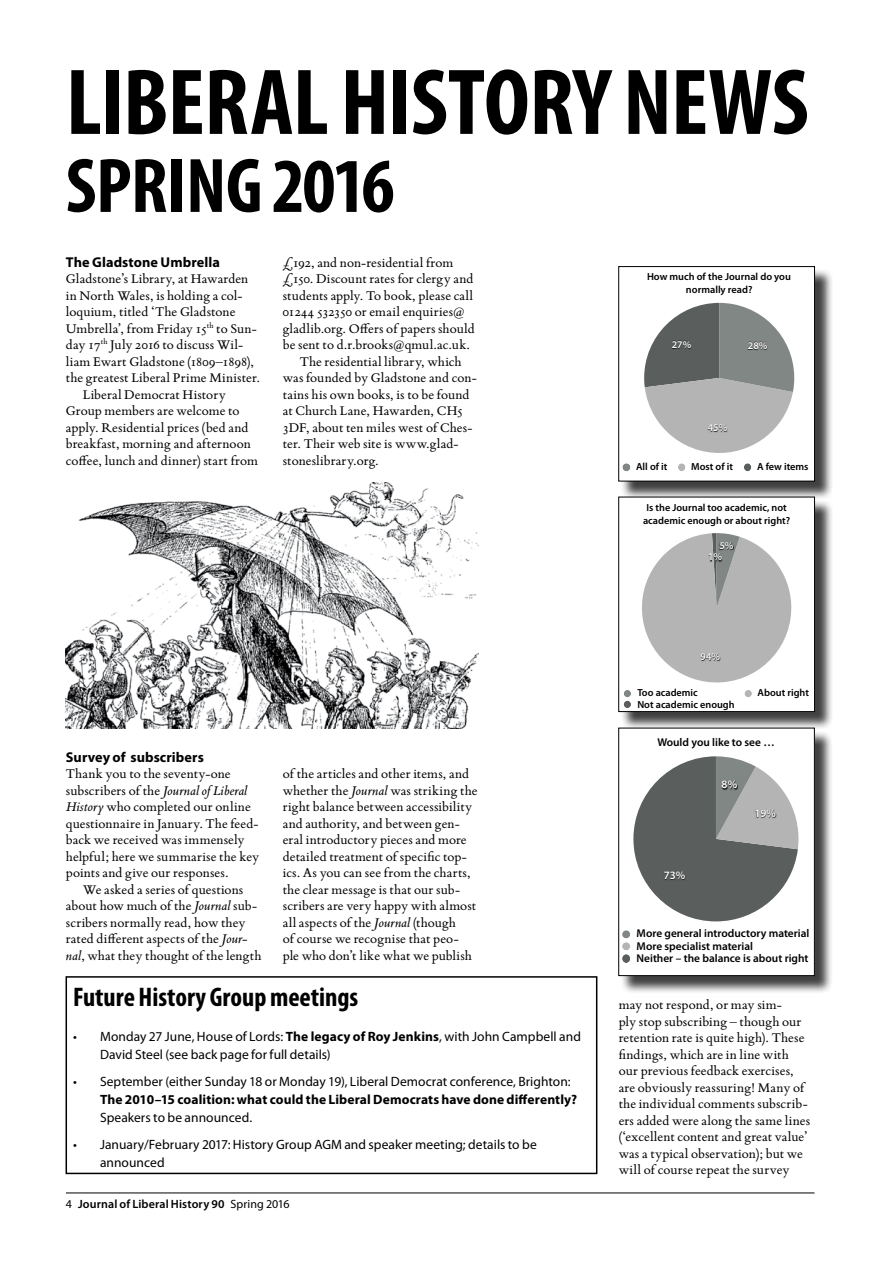
<style>
.page{position:relative;width:893px;height:1263px;background:#fff}
.page>*{position:absolute;margin:0;border:0;box-sizing:border-box;transform-origin:0 0}
.t1{font:700 condensed 94.5px "Myriad Pro";letter-spacing:-.01em;color:#000}
.t2{font:700 condensed 78px "Myriad Pro";letter-spacing:-.01em;color:#000}
.t3{font:700 condensed 27px "Myriad Pro";color:#000}
.t4{font:14.25px/16.5px "Bembo Book MT Std";letter-spacing:.005em;color:#000}
.t5{font:700 14.25px "Myriad Pro";letter-spacing:.005em;color:#000}
.t6{font:14.25px "Bembo Book MT Std";letter-spacing:.07em;color:#000}
.t7{font:13.5px/18px "Myriad Pro";letter-spacing:.005em;color:#000}
.t8{font:700 13.5px "Myriad Pro";letter-spacing:.01em;color:#000}
.t9{font:600 12px "Myriad Pro";letter-spacing:.01em;color:#000}
.t10{font:600 11.4px/12.3px "Myriad Pro";color:#000}
.t11{font:600 11.4px "Myriad Pro";color:#fff}
.t12{font:600 10.35px/13.2px "Myriad Pro";color:#000;text-align:center}
.t13{font:600 10.35px "Myriad Pro";color:#fff}
.t14{font:600 10.2px/13px "Myriad Pro";color:#000;text-align:center}
.t15{font:600 10.2px "Myriad Pro";color:#fff}
.s1{font-style:italic}
.s2{font-weight:700}
.s3{font-weight:400}
</style>
<div class="page">
<hr style="left:66px;top:1192px;width:748px;height:1px;background:#000">
<div style="left:621px;top:268px;width:212px;height:232px;background:#000;opacity:.75"></div>
<div style="left:619px;top:267px;width:195px;height:214px;background:#fff"></div>
<svg style="left:644px;top:303px;width:151px;height:150px"></svg>
<img style="left:671px;top:341px;width:21px;height:8px">
<img style="left:707px;top:424px;width:21px;height:9px">
<img style="left:747px;top:342px;width:21px;height:8px">
<div style="left:622px;top:463px;width:8px;height:8px;background:#808785;border-radius:50%"></div>
<div style="left:678px;top:463px;width:7px;height:8px;background:#b4b4b4;border-radius:50%"></div>
<div style="left:744px;top:463px;width:7px;height:8px;background:#5a5f5e;border-radius:50%"></div>
<div style="left:618px;top:266px;width:197px;height:215px;border:1px solid #000"></div>
<div style="left:621px;top:499px;width:212px;height:232px;background:#000;opacity:.75"></div>
<div style="left:619px;top:497px;width:195px;height:214px;background:#fff"></div>
<svg style="left:642px;top:533px;width:150px;height:150px"></svg>
<img style="left:708px;top:554px;width:15px;height:8px">
<img style="left:700px;top:653px;width:21px;height:9px">
<img style="left:719px;top:542px;width:15px;height:9px">
<div style="left:624px;top:690px;width:7px;height:7px;background:#808785;border-radius:50%"></div>
<div style="left:744px;top:690px;width:8px;height:7px;background:#b4b4b4;border-radius:50%"></div>
<div style="left:624px;top:701px;width:7px;height:7px;background:#5a5f5e;border-radius:50%"></div>
<div style="left:618px;top:497px;width:197px;height:215px;border:1px solid #000"></div>
<div style="left:621px;top:730px;width:212px;height:264px;background:#000;opacity:.75"></div>
<div style="left:619px;top:728px;width:195px;height:247px;background:#fff"></div>
<svg style="left:633px;top:756px;width:166px;height:165px"></svg>
<img style="left:663px;top:871px;width:23px;height:9px">
<img style="left:754px;top:809px;width:22px;height:10px">
<img style="left:721px;top:781px;width:17px;height:9px">
<div style="left:622px;top:930px;width:8px;height:8px;background:#808785;border-radius:50%"></div>
<div style="left:622px;top:942px;width:8px;height:8px;background:#b4b4b4;border-radius:50%"></div>
<div style="left:622px;top:954px;width:8px;height:9px;background:#5a5f5e;border-radius:50%"></div>
<div style="left:618px;top:728px;width:197px;height:248px;border:1px solid #000"></div>
<div style="left:66px;top:976px;width:531px;height:198px;border:2px solid #000"></div>
<img style="left:66px;top:482px;width:412px;height:247px">
<h1 class="t1" style="left:66px;top:43px;width:738px">Liberal History News</h1>
<h2 class="t2" style="left:66px;top:137px;width:330px">Spring 2016</h2>
<p class="t5" style="left:66px;top:252px;width:156px">The Gladstone Umbrella</p>
<p class="t4" style="left:66px;top:270px;width:184px">Gladstone’s Library, at Hawarden</p>
<p class="t4" style="left:66px;top:286px;width:178px">in North Wales, is holding a col-</p>
<p class="t4" style="left:66px;top:303px;width:171px">loquium, titled ‘The Gladstone</p>
<p class="t4" style="left:66px;top:319px;width:192px">Umbrella’, from Friday 15<sup>th</sup> to Sun-</p>
<p class="t4" style="left:66px;top:336px;width:179px">day 17<sup>th</sup> July 2016 to discuss Wil-</p>
<p class="t4" style="left:66px;top:352px;width:190px">liam Ewart Gladstone (1809–1898),</p>
<p class="t4" style="left:66px;top:369px;width:196px">the greatest Liberal Prime Minister.</p>
<p class="t4" style="left:83px;top:385px;width:144px">Liberal Democrat History</p>
<p class="t4" style="left:66px;top:402px;width:175px">Group members are welcome to</p>
<p class="t4" style="left:66px;top:418px;width:184px">apply. Residential prices (bed and</p>
<p class="t4" style="left:66px;top:435px;width:186px">breakfast, morning and afternoon</p>
<p class="t4" style="left:66px;top:451px;width:194px">coffee, lunch and dinner) start from</p>
<p class="t4" style="left:283px;top:253px;width:172px">£192, and non-residential from</p>
<p class="t4" style="left:283px;top:270px;width:192px">£150. Discount rates for clergy and</p>
<p class="t6" style="left:283px;top:286px;width:192px">students apply. To book, please call</p>
<p class="t4" style="left:283px;top:303px;width:184px">01244 532350 or email enquiries@</p>
<p class="t4" style="left:283px;top:319px;width:193px">gladlib.org. Offers of papers should</p>
<p class="t4" style="left:283px;top:336px;width:189px">be sent to d.r.brooks@qmul.ac.uk.</p>
<p class="t4" style="left:300px;top:352px;width:163px">The residential library, which</p>
<p class="t4" style="left:283px;top:369px;width:195px">was founded by Gladstone and con-</p>
<p class="t4" style="left:283px;top:385px;width:188px">tains his own books, is to be found</p>
<p class="t4" style="left:283px;top:402px;width:182px">at Church Lane, Hawarden, CH5</p>
<p class="t4" style="left:283px;top:418px;width:191px">3DF, about ten miles west of Ches-</p>
<p class="t4" style="left:283px;top:435px;width:177px">ter. Their web site is www.glad-</p>
<p class="t4" style="left:283px;top:451px;width:98px">stoneslibrary.org.</p>
<p class="t5" style="left:66px;top:747px;width:140px">Survey of subscribers</p>
<p class="t4" style="left:66px;top:765px;width:195px">Thank you to the seventy-one subscribers of the <span class="s1">Journal of Liberal History</span> who completed our online questionnaire in January. The feed&shy;back we received was immensely helpful; here we summarise the key points and give our responses.</p>
<p class="t4" style="left:66px;top:880px;width:197px;text-indent:17px">We asked a series of questions about how much of the <span class="s1">Journal</span> sub&shy;scribers normally read, how they rated different aspects of the <span class="s1">Jour&shy;nal</span>, what they thought of the length</p>
<p class="t4" style="left:283px;top:765px;width:196px">of the articles and other items, and whether the <span class="s1">Journal</span> was striking the right balance between accessibility and authority, and between gen&shy;eral introductory pieces and more detailed treatment of specific top&shy;ics. As you can see from the charts, the clear message is that our sub&shy;scribers are very happy with almost all aspects of the <span class="s1">Journal</span> (though<br>of course we recognise that peo&shy;ple who don’t like what we publish</p>
<h3 class="t3" style="left:73px;top:980px;width:287px">Future History Group meetings</h3>
<p class="t7" style="left:100px;top:1027px;width:482px;text-indent:-27px">• Monday 27 June, House of Lords: <span class="s2">The legacy of Roy Jenkins</span>, with John Campbell and<br>David Steel (see back page for full details)</p>
<p class="t7" style="left:73px;top:1072px;width:499px">• September (either Sunday 18 or Monday 19), Liberal Democrat conference, Brighton:</p>
<p class="t8" style="left:100px;top:1090px;width:479px">The 2010–15 coalition: what could the Liberal Democrats have done differently?</p>
<p class="t7" style="left:100px;top:1108px;width:154px">Speakers to be announced.</p>
<p class="t7" style="left:100px;top:1135px;width:438px;text-indent:-27px">• January/February 2017: History Group AGM and speaker meeting; details to be announced</p>
<p class="t9" style="left:66px;top:1196px;width:225px"><span class="s3">4</span> Journal of Liberal History 90 <span class="s3">Spring 2016</span></p>
<p class="t12" style="left:647px;top:270px;width:145px">How much of the Journal do you normally read?</p>
<p class="t13" style="left:672px;top:337px;width:21px">27%</p>
<p class="t13" style="left:748px;top:339px;width:21px">28%</p>
<p class="t13" style="left:708px;top:421px;width:21px">45%</p>
<p class="t12" style="left:636px;top:460px;width:33px">All of it</p>
<p class="t12" style="left:691px;top:460px;width:43px">Most of it</p>
<p class="t12" style="left:757px;top:460px;width:53px">A few items</p>
<p class="t14" style="left:643px;top:501px;width:149px">Is the Journal too academic, not academic enough or about right?</p>
<p class="t15" style="left:708px;top:550px;width:16px">1%</p>
<p class="t15" style="left:719px;top:539px;width:16px">5%</p>
<p class="t15" style="left:701px;top:650px;width:21px">94%</p>
<p class="t14" style="left:637px;top:686px;width:62px">Too academic</p>
<p class="t14" style="left:758px;top:686px;width:53px">About right</p>
<p class="t14" style="left:637px;top:697px;width:99px">Not academic enough</p>
<p class="t10" style="left:657px;top:736px;width:119px">Would you like to see …</p>
<p class="t11" style="left:664px;top:867px;width:23px">73%</p>
<p class="t11" style="left:722px;top:777px;width:17px">8%</p>
<p class="t11" style="left:754px;top:806px;width:23px">19%</p>
<p class="t10" style="left:637px;top:927px;width:174px">More general introductory material<br>More specialist material<br>Neither – the balance is about right</p>
<p class="t4" style="left:619px;top:996px;width:193px">may not respond, or may sim-<br>ply stop subscribing – though our retention rate is quite high). These findings, which are in line with our previous feedback exercises, are obviously reassuring! Many of the individual comments subscrib&shy;ers added were along the same lines (‘excellent content and great value’ was a typical observation); but we will of course repeat the survey</p>
</div>
